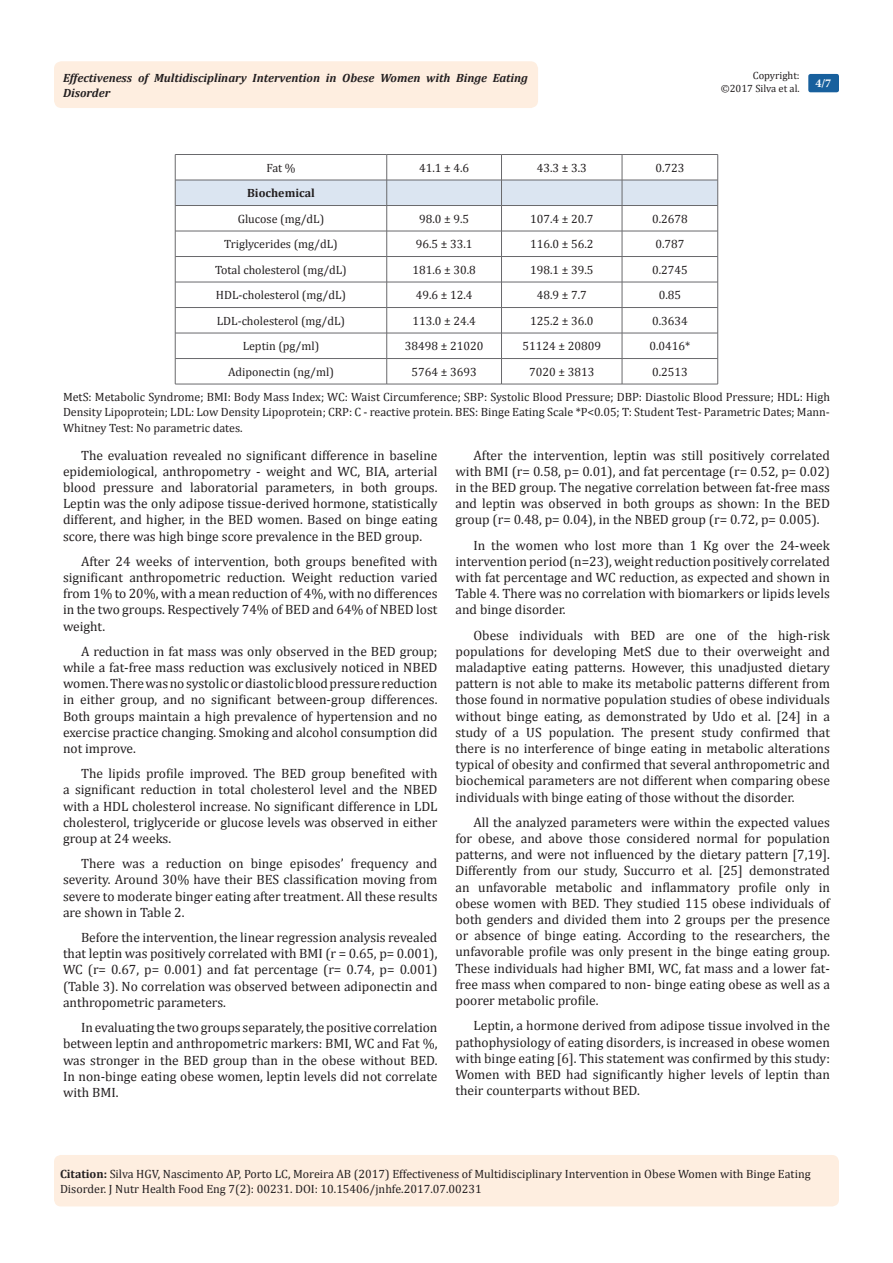
<style>
.page{position:relative;width:893px;height:1263px;background:#fff}
.page>*{position:absolute;margin:0;border:0;box-sizing:border-box;transform-origin:0 0}
.t1{font:13.5px/16.2px "Cambria";color:#231f20;text-align:justify}
.t2{font:12px/14.4px "Cambria";color:#231f20}
.t3{font:italic 700 12px/14.4px "Cambria";color:#231f20}
.t4{font:700 12px "Cambria";color:#231f20}
.t5{font:700 12px "Minion Pro";color:#fff}
.t6{font:10.5px/12.6px "Cambria";color:#231f20;text-align:right}
.s1{font-weight:700}
</style>
<div class="page">
<div style="left:54px;top:1155px;width:785px;height:51px;background:#feeee0;border-radius:7px"></div>
<div style="left:54px;top:61px;width:484px;height:47px;background:#feeee0;border-radius:8px"></div>
<div style="left:808px;top:74px;width:31px;height:18px;background:#18609d;border-radius:2px"></div>
<hr style="left:175px;top:154px;width:212px;height:1px;background:#69696c">
<hr style="left:387px;top:154px;width:114px;height:1px;background:#69696c">
<hr style="left:501px;top:154px;width:121px;height:1px;background:#69696c">
<hr style="left:622px;top:154px;width:96px;height:1px;background:#69696c">
<svg style="left:175px;top:155px;width:543px;height:229px"></svg>
<hr style="left:175px;top:384px;width:212px;height:1px;background:#69696c">
<hr style="left:387px;top:384px;width:114px;height:1px;background:#69696c">
<hr style="left:501px;top:384px;width:121px;height:1px;background:#69696c">
<hr style="left:622px;top:384px;width:96px;height:1px;background:#69696c">
<p class="t6" style="left:721px;top:70px;width:80px">Copyright: ©2017 Silva et al.</p>
<p class="t3" style="left:63px;top:72px;width:466px">Effectiveness of Multidisciplinary Intervention in Obese Women with Binge Eating<br>Disorder</p>
<p class="t5" style="left:815px;top:79px;width:17px">4/7</p>
<p class="t2" style="left:266px;top:162px;width:31px">Fat %</p>
<p class="t2" style="left:419px;top:162px;width:52px">41.1 ± 4.6</p>
<p class="t2" style="left:537px;top:162px;width:52px">43.3 ± 3.3</p>
<p class="t2" style="left:655px;top:161px;width:31px">0.723</p>
<p class="t4" style="left:247px;top:189px;width:69px">Biochemical</p>
<p class="t2" style="left:238px;top:213px;width:88px">Glucose (mg/dL)</p>
<p class="t2" style="left:419px;top:213px;width:52px">98.0 ± 9.5</p>
<p class="t2" style="left:530px;top:212px;width:65px">107.4 ± 20.7</p>
<p class="t2" style="left:652px;top:212px;width:37px">0.2678</p>
<p class="t2" style="left:224px;top:238px;width:115px">Triglycerides (mg/dL)</p>
<p class="t2" style="left:416px;top:238px;width:58px">96.5 ± 33.1</p>
<p class="t2" style="left:530px;top:238px;width:65px">116.0 ± 56.2</p>
<p class="t2" style="left:655px;top:237px;width:31px">0.787</p>
<p class="t2" style="left:215px;top:264px;width:133px">Total cholesterol (mg/dL)</p>
<p class="t2" style="left:412px;top:264px;width:65px">181.6 ± 30.8</p>
<p class="t2" style="left:530px;top:264px;width:65px">198.1 ± 39.5</p>
<p class="t2" style="left:652px;top:263px;width:37px">0.2745</p>
<p class="t2" style="left:216px;top:289px;width:132px">HDL-cholesterol (mg/dL)</p>
<p class="t2" style="left:416px;top:289px;width:58px">49.6 ± 12.4</p>
<p class="t2" style="left:537px;top:288px;width:52px">48.9 ± 7.7</p>
<p class="t2" style="left:659px;top:289px;width:24px">0.85</p>
<p class="t2" style="left:217px;top:315px;width:130px">LDL-cholesterol (mg/dL)</p>
<p class="t2" style="left:412px;top:315px;width:65px">113.0 ± 24.4</p>
<p class="t2" style="left:530px;top:315px;width:65px">125.2 ± 36.0</p>
<p class="t2" style="left:652px;top:315px;width:37px">0.3634</p>
<p class="t2" style="left:243px;top:340px;width:78px">Leptin (pg/ml)</p>
<p class="t2" style="left:405px;top:340px;width:80px">38498 ± 21020</p>
<p class="t2" style="left:523px;top:340px;width:80px">51124 ± 20809</p>
<p class="t2" style="left:649px;top:340px;width:42px">0.0416*</p>
<p class="t2" style="left:228px;top:366px;width:107px">Adiponectin (ng/ml)</p>
<p class="t2" style="left:412px;top:365px;width:67px">5764 ± 3693</p>
<p class="t2" style="left:529px;top:365px;width:67px">7020 ± 3813</p>
<p class="t2" style="left:63px;top:360px;width:768px;line-height:25.5px;text-indent:589px">0.2513<br>MetS: Metabolic Syndrome; BMI: Body Mass Index; WC: Waist Circumference; SBP: Systolic Blood Pressure; DBP: Diastolic Blood Pressure; HDL: High</p>
<p class="t2" style="left:63px;top:405px;width:768px;line-height:16.2px">Density Lipoprotein; LDL: Low Density Lipoprotein; CRP: C - reactive protein. BES: Binge Eating Scale *P&lt;0.05; T: Student Test- Parametric Dates; Mann-<br>Whitney Test: No parametric dates.</p>
<p class="t1" style="left:63px;top:447px;width:376px;text-indent:18px">The evaluation revealed no significant difference in baseline epidemiological, anthropometry - weight and WC, BIA, arterial blood pressure and laboratorial parameters, in both groups.<br>Leptin was the only adipose tissue-derived hormone, statistically different, and higher, in the BED women. Based on binge eating score, there was high binge score prevalence in the BED group.</p>
<p class="t1" style="left:63px;top:553px;width:376px;text-indent:18px">After 24 weeks of intervention, both groups benefited with significant anthropometric reduction. Weight reduction varied from 1% to 20%, with a mean reduction of 4%, with no differences in the two groups. Respectively 74% of BED and 64% of NBED lost weight.</p>
<p class="t1" style="left:63px;top:644px;width:376px;text-indent:18px">A reduction in fat mass was only observed in the BED group; while a fat-free mass reduction was exclusively noticed in NBED women. There was no systolic or diastolic blood pressure reduction in either group, and no significant between-group differences.<br>Both groups maintain a high prevalence of hypertension and no exercise practice changing. Smoking and alcohol consumption did not improve.</p>
<p class="t1" style="left:63px;top:765px;width:376px;text-indent:18px">The lipids profile improved. The BED group benefited with a significant reduction in total cholesterol level and the NBED with a HDL cholesterol increase. No significant difference in LDL cholesterol, triglyceride or glucose levels was observed in either group at 24 weeks.</p>
<p class="t1" style="left:63px;top:857px;width:376px;text-indent:18px">There was a reduction on binge episodes’ frequency and severity. Around 30% have their BES classification moving from severe to moderate binger eating after treatment. All these results are shown in Table 2.</p>
<p class="t1" style="left:63px;top:931px;width:376px;text-indent:18px">Before the intervention, the linear regression analysis revealed that leptin was positively correlated with BMI (r = 0.65, p= 0.001), WC (r= 0.67, p= 0.001) and fat percentage (r= 0.74, p= 0.001) (Table 3). No correlation was observed between adiponectin and anthropometric parameters.</p>
<p class="t1" style="left:63px;top:1021px;width:376px;text-indent:18px">In evaluating the two groups separately, the positive correlation between leptin and anthropometric markers: BMI, WC and Fat %, was stronger in the BED group than in the obese without BED.<br>In non-binge eating obese women, leptin levels did not correlate with BMI.</p>
<p class="t1" style="left:455px;top:448px;width:376px;text-indent:18px">After the intervention, leptin was still positively correlated with BMI (r= 0.58, p= 0.01), and fat percentage (r= 0.52, p= 0.02) in the BED group. The negative correlation between fat-free mass and leptin was observed in both groups as shown: In the BED group (r= 0.48, p= 0.04), in the NBED group (r= 0.72, p= 0.005).</p>
<p class="t1" style="left:455px;top:538px;width:376px;text-indent:18px">In the women who lost more than 1 Kg over the 24-week intervention period (n=23), weight reduction positively correlated with fat percentage and WC reduction, as expected and shown in Table 4. There was no correlation with biomarkers or lipids levels and binge disorder.</p>
<p class="t1" style="left:455px;top:628px;width:376px;text-indent:18px">Obese individuals with BED are one of the high-risk populations for developing MetS due to their overweight and maladaptive eating patterns. However, this unadjusted dietary pattern is not able to make its metabolic patterns different from those found in normative population studies of obese individuals without binge eating, as demonstrated by Udo et al. [24] in a study of a US population. The present study confirmed that there is no interference of binge eating in metabolic alterations typical of obesity and confirmed that several anthropometric and biochemical parameters are not different when comparing obese individuals with binge eating of those without the disorder.</p>
<p class="t1" style="left:455px;top:815px;width:376px;text-indent:18px">All the analyzed parameters were within the expected values for obese, and above those considered normal for population patterns, and were not influenced by the dietary pattern [7,19].<br>Differently from our study, Succurro et al. [25] demonstrated an unfavorable metabolic and inflammatory profile only in obese women with BED. They studied 115 obese individuals of both genders and divided them into 2 groups per the presence or absence of binge eating. According to the researchers, the unfavorable profile was only present in the binge eating group.<br>These individuals had higher BMI, WC, fat mass and a lower fat&shy;free mass when compared to non- binge eating obese as well as a poorer metabolic profile.</p>
<p class="t1" style="left:455px;top:1019px;width:376px;text-indent:18px">Leptin, a hormone derived from adipose tissue involved in the pathophysiology of eating disorders, is increased in obese women with binge eating [6]. This statement was confirmed by this study:<br>Women with BED had significantly higher levels of leptin than their counterparts without BED.</p>
<p class="t2" style="left:60px;top:1167px;width:752px"><span class="s1">Citation:</span> Silva HGV, Nascimento AP, Porto LC, Moreira AB (2017) Effectiveness of Multidisciplinary Intervention in Obese Women with Binge Eating<br>Disorder. J Nutr Health Food Eng 7(2): 00231. DOI: 10.15406/jnhfe.2017.07.00231</p>
</div>
